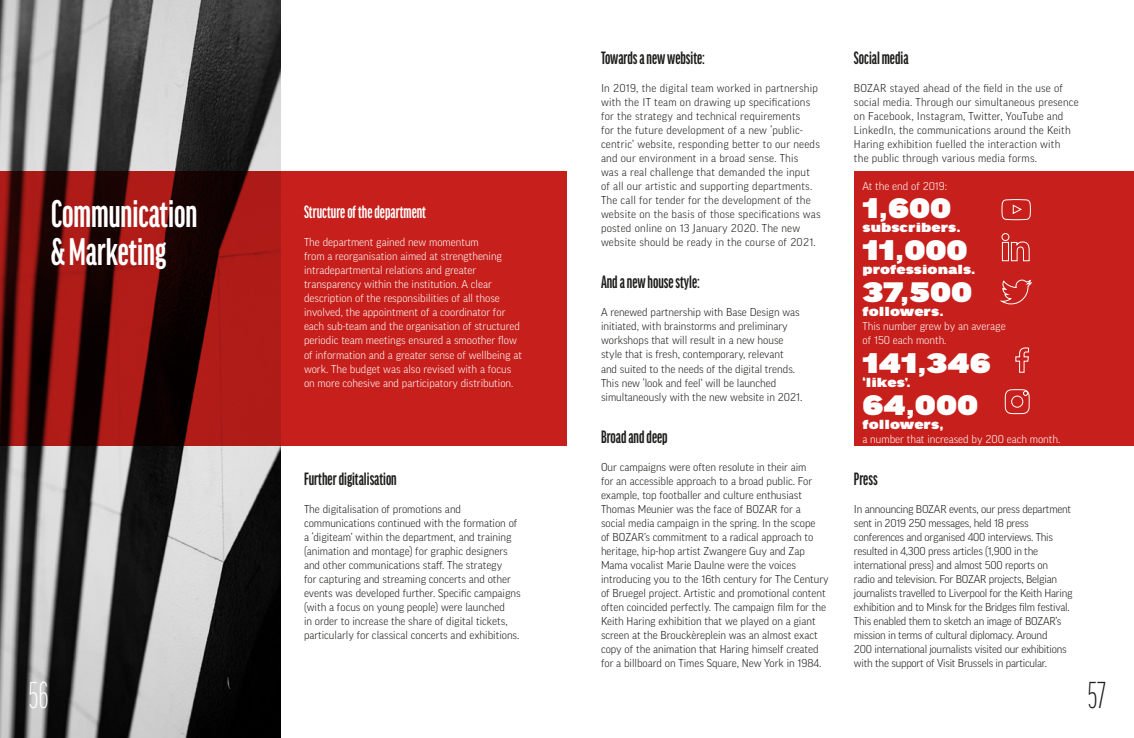
<style>
.page{position:relative;width:1134px;height:738px;background:#fff}
.page>*{position:absolute;margin:0;border:0;box-sizing:border-box;transform-origin:0 0}
.t1{font:700 41px/38px "Good Headline Pro Comp";color:#fff}
.t2{font:300 36px "Good Pro Comp";color:#fff}
.t3{font:300 36px "Good Pro Comp";color:#1d1d1b}
.t4{font:30px "Good Headline Pro Extd Ultra";color:#fff}
.t5{font:700 19px "Good Headline Pro Comp";color:#1d1d1b}
.t6{font:700 19px "Good Headline Pro Comp";color:#fff}
.t7{font:14px "Good Headline Pro Extd Ultra";color:#fff}
.t8{font:300 11px/14px "Good Pro";color:#1d1d1b}
.t9{font:300 11px/14px "Good Pro";letter-spacing:.02em;color:#1d1d1b}
.t10{font:300 11px/14px "Good Pro";color:#fff}
.t11{font:300 11px/14px "Good Pro";letter-spacing:-.02em;color:#1d1d1b}
</style>
<div class="page">
<img style="left:0;top:0;width:280px;height:737px">
<svg style="left:0;top:171px;width:567px;height:275px;background:#991815"></svg>
<div style="left:854px;top:171px;width:280px;height:275px;background:#c7201c"></div>
<svg style="left:1001px;top:199px;width:30px;height:21px"></svg>
<div style="left:1002px;top:233px;width:7px;height:7px;border:1px solid #fff;border-radius:50%"></div>
<div style="left:1002px;top:242px;width:7px;height:19px;border:1px solid #fff"></div>
<svg style="left:1011px;top:241px;width:19px;height:20px"></svg>
<svg style="left:1000px;top:279px;width:32px;height:25px"></svg>
<svg style="left:1015px;top:347px;width:14px;height:25px"></svg>
<svg style="left:1005px;top:389px;width:25px;height:25px"></svg>
<h1 class="t1" style="left:51px;top:195px;width:148px">Communication &amp; Marketing</h1>
<h3 class="t6" style="left:304px;top:203px;width:124px">Structure of the department</h3>
<p class="t10" style="left:304px;top:235px;width:219px">The department gained new momentum<br>from a reorganisation aimed at strengthening intradepartmental relations and greater transparency within the institution. A clear description of the responsibilities of all those involved, the appointment of a coordinator for each sub-team and the organisation of structured periodic team meetings ensured a smoother flow of information and a greater sense of wellbeing at work. The budget was also revised with a focus on more cohesive and participatory distribution.</p>
<h3 class="t5" style="left:304px;top:469px;width:94px">Further digitalisation</h3>
<p class="t8" style="left:304px;top:501px;width:218px">The digitalisation of promotions and communications continued with the formation of a ‘digiteam’ within the department, and training (animation and montage) for graphic designers and other communications staff. The strategy<br>for capturing and streaming concerts and other events was developed further. Specific campaigns (with a focus on young people) were launched<br>in order to increase the share of digital tickets, particularly for classical concerts and exhibitions.</p>
<h3 class="t5" style="left:601px;top:49px;width:106px">Towards a new website:</h3>
<p class="t9" style="left:601px;top:81px;width:221px">In 2019, the digital team worked in partnership with the IT team on drawing up specifications for the strategy and technical requirements<br>for the future development of a new ‘public&shy;centric’ website, responding better to our needs and our environment in a broad sense. This<br>was a real challenge that demanded the input of all our artistic and supporting departments.<br>The call for tender for the development of the website on the basis of those specifications was posted online on 13 January 2020. The new website should be ready in the course of 2021.</p>
<h3 class="t5" style="left:601px;top:273px;width:100px">And a new house style:</h3>
<p class="t8" style="left:601px;top:305px;width:203px">A renewed partnership with Base Design was initiated, with brainstorms and preliminary workshops that will result in a new house style that is fresh, contemporary, relevant and suited to the needs of the digital trends.<br>This new ‘look and feel’ will be launched simultaneously with the new website in 2021.</p>
<h3 class="t5" style="left:601px;top:427px;width:68px">Broad and deep</h3>
<p class="t8" style="left:601px;top:459px;width:229px">Our campaigns were often resolute in their aim<br>for an accessible approach to a broad public. For example, top footballer and culture enthusiast Thomas Meunier was the face of BOZAR for a<br>social media campaign in the spring. In the scope<br>of BOZAR’s commitment to a radical approach to heritage, hip-hop artist Zwangere Guy and Zap Mama vocalist Marie Daulne were the voices introducing you to the 16th century for The Century of Bruegel project. Artistic and promotional content often coincided perfectly. The campaign film for the Keith Haring exhibition that we played on a giant screen at the Brouckèreplein was an almost exact copy of the animation that Haring himself created for a billboard on Times Square, New York in 1984.</p>
<h3 class="t5" style="left:854px;top:49px;width:56px">Social media</h3>
<p class="t9" style="left:854px;top:81px;width:226px">BOZAR stayed ahead of the field in the use of social media. Through our simultaneous presence on Facebook, Instagram, Twitter, YouTube and LinkedIn, the communications around the Keith Haring exhibition fuelled the interaction with<br>the public through various media forms.</p>
<p class="t10" style="left:862px;top:179px;width:86px">At the end of 2019:</p>
<h3 class="t4" style="left:862px;top:193px;width:90px">1,600</h3>
<p class="t7" style="left:862px;top:220px;width:100px">subscribers.</p>
<h3 class="t4" style="left:862px;top:235px;width:107px">11,000</h3>
<p class="t7" style="left:862px;top:262px;width:115px">professionals.</p>
<h3 class="t4" style="left:862px;top:277px;width:111px">37,500</h3>
<p class="t7" style="left:862px;top:304px;width:83px">followers.</p>
<p class="t10" style="left:862px;top:319px;width:145px">This number grew by an average of 150 each month.</p>
<h3 class="t4" style="left:862px;top:347px;width:130px">141,346</h3>
<p class="t7" style="left:862px;top:374px;width:50px">‘likes’.</p>
<h3 class="t4" style="left:862px;top:389px;width:117px">64,000</h3>
<p class="t7" style="left:862px;top:416px;width:83px">followers,</p>
<p class="t10" style="left:862px;top:431px;width:199px">a number that increased by 200 each month.</p>
<h3 class="t5" style="left:854px;top:469px;width:25px">Press</h3>
<p class="t11" style="left:854px;top:501px;width:220px">In announcing BOZAR events, our press department sent in 2019 250 messages, held 18 press conferences and organised 400 interviews. This resulted in 4,300 press articles (1,900 in the international press) and almost 500 reports on<br>radio and television. For BOZAR projects, Belgian journalists travelled to Liverpool for the Keith Haring exhibition and to Minsk for the Bridges film festival.<br>This enabled them to sketch an image of BOZAR’s mission in terms of cultural diplomacy. Around<br>200 international journalists visited our exhibitions with the support of Visit Brussels in particular.</p>
<h2 class="t2" style="left:28px;top:674px;width:22px">56</h2>
<h2 class="t3" style="left:1087px;top:674px;width:20px">57</h2>
</div>
